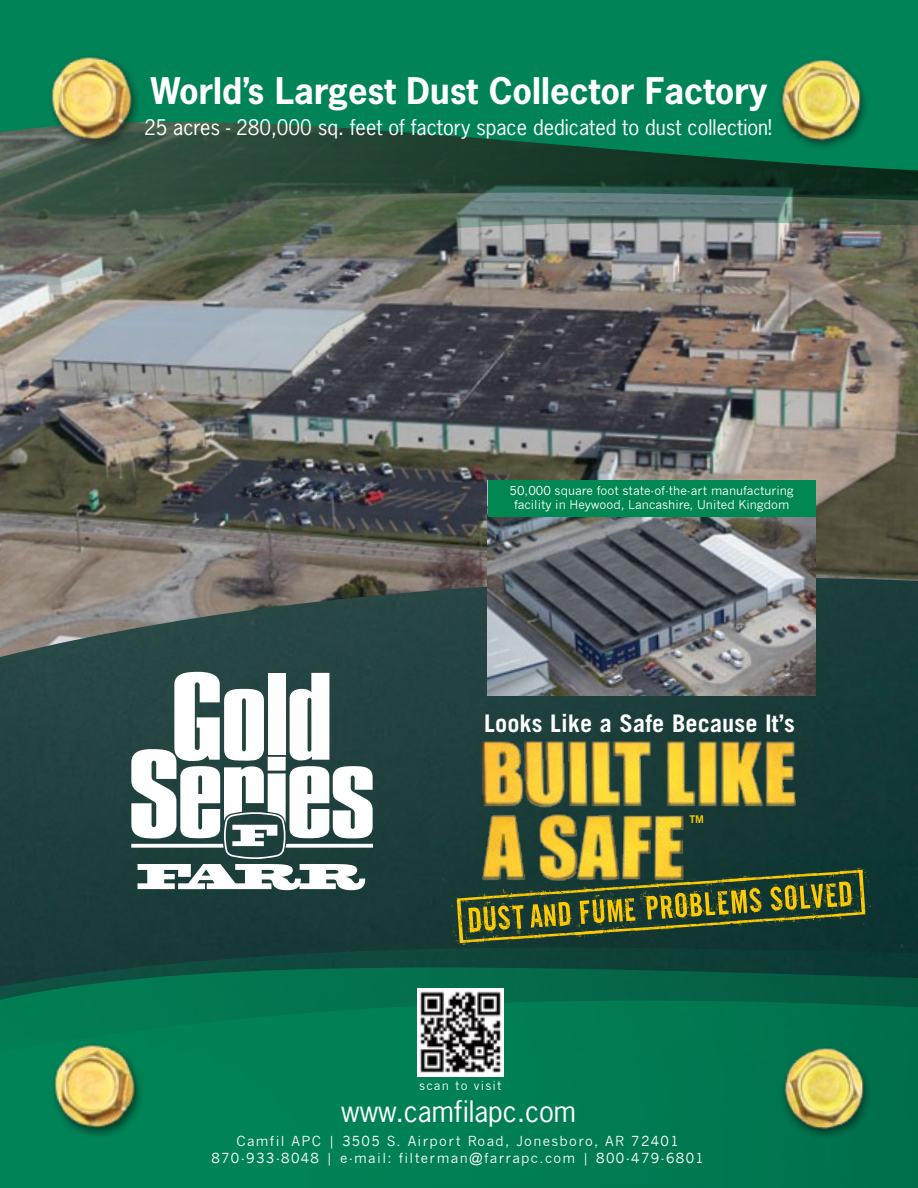
<style>
.page{position:relative;width:918px;height:1188px;background:#fff}
.page>*{position:absolute;margin:0;border:0;box-sizing:border-box;transform-origin:0 0}
.t1{font:700 34.5px "News Gothic Std";color:#fff}
.t2{font:27.9px "News Gothic Std";color:#fff}
.t3{font:700 24.15px "Trade Gothic LT Std";letter-spacing:.005em;color:#fff}
.t4{font:20.25px "News Gothic Std";color:#fff}
.t5{font:13.5px/16.5px "News Gothic";letter-spacing:.1em;color:#fff;text-align:center}
.t6{font:12px/14.4px "News Gothic";color:#fff;text-align:center}
.t7{font:12px "News Gothic";letter-spacing:.1em;color:#fff}
.t8{font:10.65px "Trade Gothic LT Std Bd 2";color:#ffcb05}
</style>
<div class="page">
<img style="left:0;top:657px;width:918px;height:144px">
<svg style="left:0;top:801px;width:918px;height:167px;background:#153c37"></svg>
<svg style="left:0;top:968px;width:918px;height:33px;background:#066447"></svg>
<div style="left:0;top:1001px;width:918px;height:187px;background:#007f54"></div>
<img style="left:0;top:357px;width:918px;height:300px">
<svg style="left:0;top:290px;width:918px;height:67px;background:#7f7d7b"></svg>
<svg style="left:0;top:0;width:918px;height:290px;background:#327259"></svg>
<svg style="left:451px;top:867px;width:420px;height:79px;background:#485828"></svg>
<img style="left:741px;top:1012px;width:172px;height:172px">
<img style="left:17px;top:1012px;width:151px;height:162px">
<img style="left:738px;top:24px;width:172px;height:172px">
<img style="left:14px;top:24px;width:151px;height:162px">
<svg style="left:131px;top:672px;width:242px;height:218px"></svg>
<img style="left:417px;top:988px;width:87px;height:88px">
<img style="left:488px;top:516px;width:327px;height:180px">
<img style="left:474px;top:810px;width:235px;height:81px">
<img style="left:476px;top:734px;width:343px;height:81px">
<div style="left:488px;top:480px;width:327px;height:36px;background:#008752"></div>
<h1 class="t1" style="left:151px;top:69px;width:618px">World’s Largest Dust Collector Factory</h1>
<h3 class="t4" style="left:144px;top:115px;width:629px">25 acres - 280,000 sq. feet of factory space dedicated to dust collection!</h3>
<p class="t6" style="left:510px;top:484px;width:286px">50,000 square foot state-of-the-art manufacturing facility in Heywood, Lancashire, United Kingdom</p>
<h3 class="t3" style="left:484px;top:709px;width:312px">Looks Like a Safe Because It’s</h3>
<p class="t7" style="left:419px;top:1078px;width:84px">scan to visit</p>
<h2 class="t2" style="left:341px;top:1093px;width:236px">www.camfilapc.com</h2>
<p class="t8" style="left:689px;top:813px;width:16px">TM</p>
<p class="t5" style="left:211px;top:1133px;width:494px">Camfil APC | 3505 S. Airport Road, Jonesboro, AR 72401<br>870-933-8048 | e-mail: filterman@farrapc.com | 800-479-6801</p>
</div>
